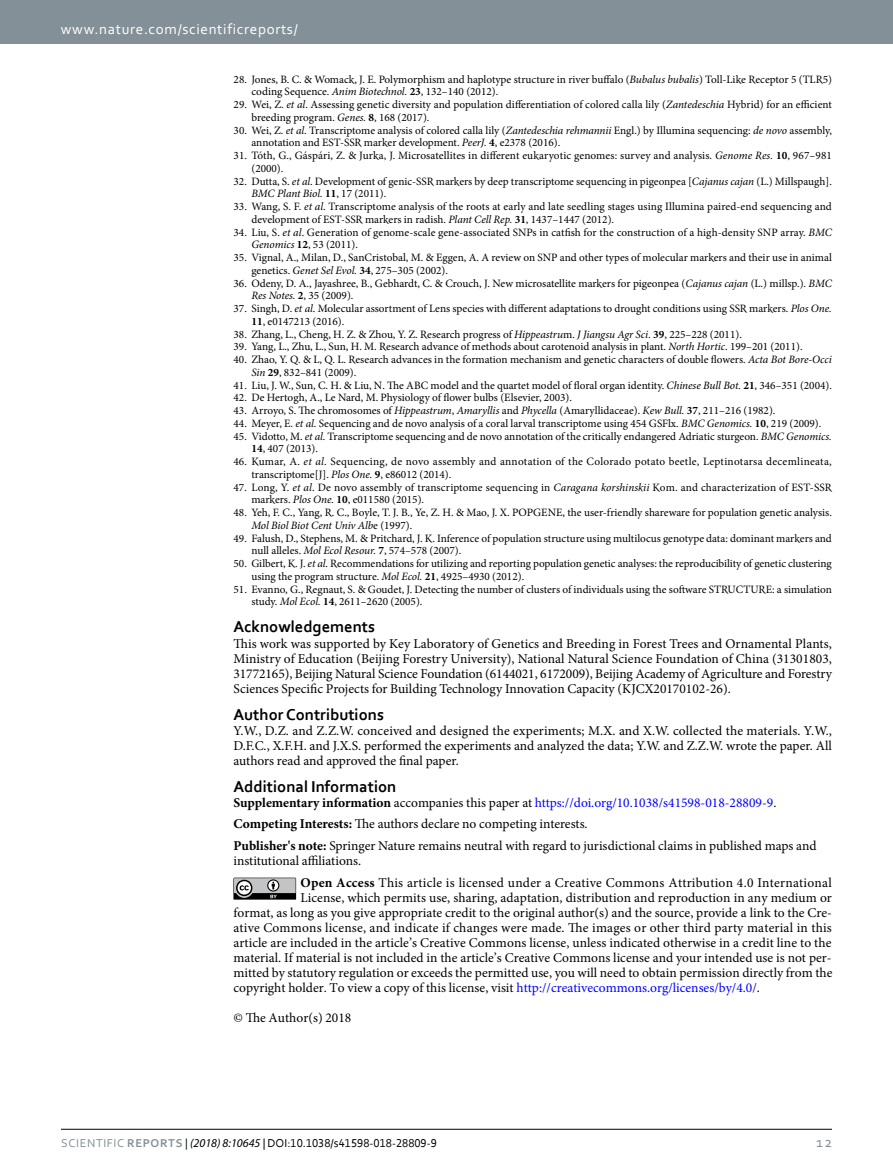
<style>
.page{position:relative;width:893px;height:1174px;background:#fff}
.page>*{position:absolute;margin:0;border:0;box-sizing:border-box;transform-origin:0 0}
.t1{font:700 16.5px "Corbel";color:#000}
.t2{font:15px "Corbel 2";letter-spacing:.045em;color:#fff}
.t3{font:15px "Corbel 2";color:#839097}
.t4{font:13.5px/15px "Minion Pro";color:#000;text-align:justify}
.t5{font:13.5px/21.8px "Minion Pro";letter-spacing:.02em;color:#000}
.t6{font:12px "Corbel";color:#000}
.t7{font:11.25px/12.8px "Minion Pro";color:#000}
.t8{font:11.25px/12.8px "Minion Pro";letter-spacing:.02em;color:#000}
.s1{font-style:italic}
.s2{font-weight:700}
.s3{color:#00f}
.s4{font-family:"Corbel 2";color:#839097}
.s5{font-family:"Corbel Bold 2";color:#839097}
.s6{font-family:"Corbel 2"}
.s7{font-family:"Myriad Pro";font-style:italic}
</style>
<div class="page">
<div style="left:0;top:0;width:893px;height:43px;background:#839097"></div>
<hr style="left:61px;top:1129px;width:771px;height:1px;background:#000">
<svg style="left:233px;top:877px;width:63px;height:22px"></svg>
<h2 class="t2" style="left:61px;top:19px;width:238px">www.nature.com/scientificreports/</h2>
<p class="t7" style="left:251px;top:73px;width:582px;text-indent:-18px">28. Jones, B. C. &amp; Womack, J. E. Polymorphism and haplotype structure in river buffalo (<span class="s1">Bubalus bubalis</span>) Toll-Like Receptor 5 (TLR5) coding Sequence. <span class="s1">Anim Biotechnol.</span> <span class="s2">23</span>, 132–140 (2012).</p>
<p class="t7" style="left:251px;top:98px;width:582px;text-indent:-18px">29. Wei, Z. <span class="s1">et al</span>. Assessing genetic diversity and population differentiation of colored calla lily (<span class="s1">Zantedeschia</span> Hybrid) for an efficient breeding program. <span class="s1">Genes.</span> <span class="s2">8</span>, 168 (2017).</p>
<p class="t7" style="left:251px;top:124px;width:582px;text-indent:-18px">30. Wei, Z. <span class="s1">et al</span>. Transcriptome analysis of colored calla lily (<span class="s1">Zantedeschia rehmannii</span> Engl.) by Illumina sequencing: <span class="s1">de novo</span> assembly, annotation and EST-SSR marker development. <span class="s1">PeerJ.</span> <span class="s2">4</span>, e2378 (2016).</p>
<p class="t7" style="left:251px;top:149px;width:582px;text-indent:-18px">31. Tóth, G., Gáspári, Z. &amp; Jurka, J. Microsatellites in different eukaryotic genomes: survey and analysis. <span class="s1">Genome Res.</span> <span class="s2">10</span>, 967–981 (2000).</p>
<p class="t7" style="left:251px;top:175px;width:582px;text-indent:-18px">32. Dutta, S. <span class="s1">et al</span>. Development of genic-SSR markers by deep transcriptome sequencing in pigeonpea [<span class="s1">Cajanus cajan</span> (L.) Millspaugh].<br><span class="s1">BMC Plant Biol.</span> <span class="s2">11</span>, 17 (2011).</p>
<p class="t7" style="left:251px;top:200px;width:582px;text-indent:-18px">33. Wang, S. F. <span class="s1">et al</span>. Transcriptome analysis of the roots at early and late seedling stages using Illumina paired-end sequencing and development of EST-SSR markers in radish. <span class="s1">Plant Cell Rep.</span> <span class="s2">31</span>, 1437–1447 (2012).</p>
<p class="t7" style="left:251px;top:226px;width:582px;text-indent:-18px">34. Liu, S. <span class="s1">et al</span>. Generation of genome-scale gene-associated SNPs in catfish for the construction of a high-density SNP array. <span class="s1">BMC<br>Genomics</span> <span class="s2">12</span>, 53 (2011).</p>
<p class="t7" style="left:251px;top:251px;width:582px;text-indent:-18px">35. Vignal, A., Milan, D., SanCristobal, M. &amp; Eggen, A. A review on SNP and other types of molecular markers and their use in animal genetics. <span class="s1">Genet Sel Evol.</span> <span class="s2">34</span>, 275–305 (2002).</p>
<p class="t7" style="left:251px;top:277px;width:582px;text-indent:-18px">36. Odeny, D. A., Jayashree, B., Gebhardt, C. &amp; Crouch, J. New microsatellite markers for pigeonpea (<span class="s1">Cajanus cajan</span> (L.) millsp.). <span class="s1">BMC<br>Res Notes.</span> <span class="s2">2</span>, 35 (2009).</p>
<p class="t7" style="left:251px;top:302px;width:582px;text-indent:-18px">37. Singh, D. <span class="s1">et al</span>. Molecular assortment of Lens species with different adaptations to drought conditions using SSR markers. <span class="s1">Plos One.<br></span><span class="s2">11</span>, e0147213 (2016).</p>
<p class="t7" style="left:234px;top:328px;width:510px">38. Zhang, L., Cheng, H. Z. &amp; Zhou, Y. Z. Research progress of <span class="s1">Hippeastru</span>m. <span class="s1">J Jiangsu Agr Sci.</span> <span class="s2">39</span>, 225–228 (2011).</p>
<p class="t7" style="left:234px;top:340px;width:570px">39. Yang, L., Zhu, L., Sun, H. M. Research advance of methods about carotenoid analysis in plant. <span class="s1">North Hortic</span>. 199–201 (2011).</p>
<p class="t7" style="left:251px;top:353px;width:582px;text-indent:-18px">40. Zhao, Y. Q. &amp; L, Q. L. Research advances in the formation mechanism and genetic characters of double flowers. <span class="s1">Acta Bot Bore-Occi<br>Sin</span> <span class="s2">29</span>, 832–841 (2009).</p>
<p class="t7" style="left:234px;top:378px;width:600px">41. Liu, J. W., Sun, C. H. &amp; Liu, N. The ABC model and the quartet model of floral organ identity. <span class="s1">Chinese Bull Bot.</span> <span class="s2">21</span>, 346–351 (2004).</p>
<p class="t7" style="left:234px;top:391px;width:340px">42. De Hertogh, A., Le Nard, M. Physiology of flower bulbs (Elsevier, 2003).</p>
<p class="t7" style="left:234px;top:404px;width:543px">43. Arroyo, S. The chromosomes of <span class="s1">Hippeastrum</span>, <span class="s1">Amaryllis</span> and <span class="s1">Phycella</span> (Amaryllidaceae). <span class="s1">Kew Bull.</span> <span class="s2">37</span>, 211–216 (1982).</p>
<p class="t7" style="left:234px;top:417px;width:589px">44. Meyer, E. <span class="s1">et al</span>. Sequencing and de novo analysis of a coral larval transcriptome using 454 GSFlx. <span class="s1">BMC Genomics.</span> <span class="s2">10</span>, 219 (2009).</p>
<p class="t7" style="left:251px;top:429px;width:582px;text-indent:-18px">45. Vidotto, M. <span class="s1">et al</span>. Transcriptome sequencing and de novo annotation of the critically endangered Adriatic sturgeon. <span class="s1">BMC Genomics.<br></span><span class="s2">14</span>, 407 (2013).</p>
<p class="t8" style="left:251px;top:455px;width:582px;text-indent:-18px">46. Kumar, A. <span class="s1">et al</span>. Sequencing, de novo assembly and annotation of the Colorado potato beetle, Leptinotarsa decemlineata, transcriptome[J]. <span class="s1">Plos One.</span> <span class="s2">9</span>, e86012 (2014).</p>
<p class="t7" style="left:251px;top:480px;width:582px;text-indent:-18px">47. Long, Y. <span class="s1">et al</span>. De novo assembly of transcriptome sequencing in <span class="s1">Caragana korshinskii</span> Kom. and characterization of EST-SSR markers. <span class="s1">Plos One.</span> <span class="s2">10</span>, e011580 (2015).</p>
<p class="t7" style="left:251px;top:506px;width:582px;text-indent:-18px">48. Yeh, F. C., Yang, R. C., Boyle, T. J. B., Ye, Z. H. &amp; Mao, J. X. POPGENE, the user-friendly shareware for population genetic analysis.<br><span class="s1">Mol Biol Biot Cent Univ Alb</span>e (1997).</p>
<p class="t7" style="left:251px;top:531px;width:582px;text-indent:-18px">49. Falush, D., Stephens, M. &amp; Pritchard, J. K. Inference of population structure using multilocus genotype data: dominant markers and null alleles. <span class="s1">Mol Ecol Resour.</span> <span class="s2">7</span>, 574–578 (2007).</p>
<p class="t7" style="left:251px;top:557px;width:582px;text-indent:-18px">50. Gilbert, K. J. <span class="s1">et al</span>. Recommendations for utilizing and reporting population genetic analyses: the reproducibility of genetic clustering using the program structure. <span class="s1">Mol Ecol.</span> <span class="s2">21</span>, 4925–4930 (2012).</p>
<p class="t7" style="left:251px;top:582px;width:582px;text-indent:-18px">51. Evanno, G., Regnaut, S. &amp; Goudet, J. Detecting the number of clusters of individuals using the software STRUCTURE: a simulation study. <span class="s1">Mol Ecol.</span> <span class="s2">14</span>, 2611–2620 (2005).</p>
<h1 class="t1" style="left:233px;top:617px;width:143px">Acknowledgements</h1>
<p class="t4" style="left:233px;top:636px;width:600px">This work was supported by Key Laboratory of Genetics and Breeding in Forest Trees and Ornamental Plants, Ministry of Education (Beijing Forestry University), National Natural Science Foundation of China (31301803, 31772165), Beijing Natural Science Foundation (6144021, 6172009), Beijing Academy of Agriculture and Forestry Sciences Specific Projects for Building Technology Innovation Capacity (KJCX20170102-26).</p>
<h1 class="t1" style="left:233px;top:704px;width:152px">Author Contributions</h1>
<p class="t4" style="left:233px;top:723px;width:600px">Y.W., D.Z. and Z.Z.W. conceived and designed the experiments; M.X. and X.W. collected the materials. Y.W., D.F.C., X.F.H. and J.X.S. performed the experiments and analyzed the data; Y.W. and Z.Z.W. wrote the paper. All authors read and approved the final paper.</p>
<h1 class="t1" style="left:233px;top:776px;width:164px">Additional Information</h1>
<p class="t4" style="left:233px;top:791px;width:584px;line-height:21.8px;text-align:left"><span class="s2">Supplementary information</span> accompanies this paper at <span class="s3">https://doi.org/10.1038/s41598-018-28809-9</span>.<br><span class="s2">Competing Interests:</span> The authors declare no competing interests.<br><span class="s2">Publisher's note:</span> Springer Nature remains neutral with regard to jurisdictional claims in published maps and</p>
<p class="t5" style="left:301px;top:850px;width:533px;text-indent:-67px">institutional affiliations.<br><span class="s2">Open Access</span> This article is licensed under a Creative Commons Attribution 4.0 International</p>
<p class="t4" style="left:233px;top:890px;width:601px;text-indent:67px">License, which permits use, sharing, adaptation, distribution and reproduction in any medium or format, as long as you give appropriate credit to the original author(s) and the source, provide a link to the Cre&shy;ative Commons license, and indicate if changes were made. The images or other third party material in this article are included in the article’s Creative Commons license, unless indicated otherwise in a credit line to the material. If material is not included in the article’s Creative Commons license and your intended use is not per&shy;mitted by statutory regulation or exceeds the permitted use, you will need to obtain permission directly from the copyright holder. To view a copy of this license, visit <span class="s3">http://creativecommons.org/licenses/by/4.0/</span>.</p>
<p class="t4" style="left:233px;top:1010px;width:119px">© The Author(s) 2018</p>
<p class="t6" style="left:61px;top:1135px;width:377px"><span class="s4">SCIEnTIFIC</span> <span class="s5">REPORTS</span> <span class="s6">|</span> <span class="s7">(2018) 8:10645</span> | DOI:10.1038/s41598-018-28809-9</p>
<h2 class="t3" style="left:816px;top:1132px;width:17px">12</h2>
</div>
